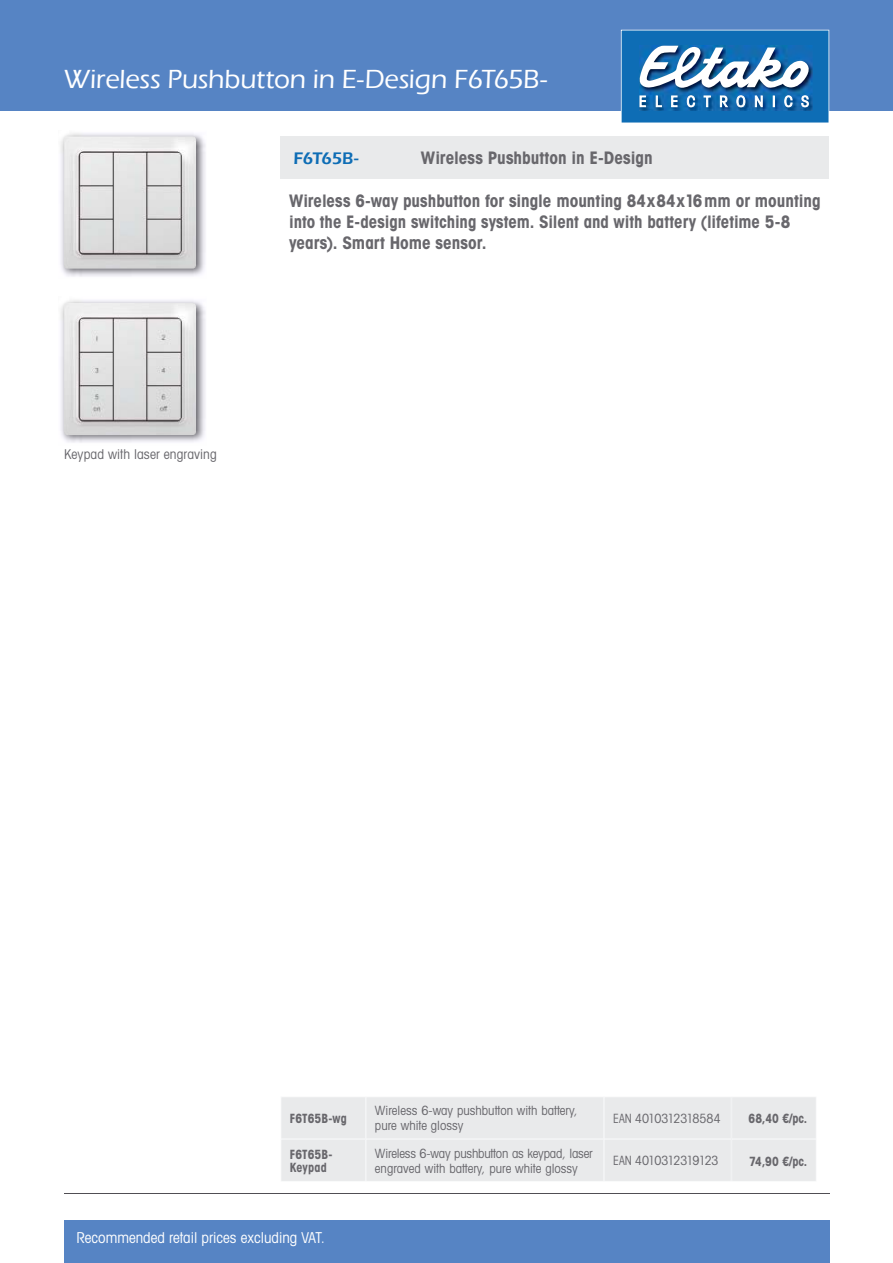
<style>
.page{position:relative;width:893px;height:1263px;background:#fff}
.page>*{position:absolute;margin:0;border:0;box-sizing:border-box;transform-origin:0 0}
.t1{font:500 27px "Eras ITC";letter-spacing:-.01em;color:#fff}
.t2{font:700 condensed 17.25px/20.7px "Avant Garde";color:#68676c}
.t3{font:600 17.25px "Eras ITC";letter-spacing:-.025em;color:#0e6db5}
.t4{font:condensed 15px "Avant Garde";color:#fff}
.t5{font:condensed 13.5px "Avant Garde";letter-spacing:.01em;color:#68676c}
.t6{font:condensed 12.75px/15.3px "Avant Garde";color:#68676c}
.t7{font:700 condensed 12.75px/13.5px "Avant Garde";letter-spacing:.01em;color:#68676c;scale:.95 1}
.t8{font:condensed 12.75px "Avant Garde";color:#68676c;scale:.9 1}
.t9{font:condensed 12.75px "Avant Garde";letter-spacing:-.07em;color:#68676c;scale:.9 1}
</style>
<div class="page">
<div style="left:0;top:0;width:893px;height:111px;background:#5684c4"></div>
<svg style="left:621px;top:30px;width:208px;height:93px;background:#4486bb"></svg>
<div style="left:64px;top:1220px;width:765px;height:43px;background:#5684c4"></div>
<hr style="left:64px;top:1194px;width:765px;height:1px;background:#504e53">
<div style="left:281px;top:136px;width:548px;height:43px;background:#e9eaeb"></div>
<div style="left:281px;top:1097px;width:535px;height:84px;background:#e9eaeb"></div>
<img style="left:60px;top:133px;width:146px;height:144px">
<img style="left:64px;top:136px;width:132px;height:133px">
<img style="left:60px;top:300px;width:146px;height:143px">
<img style="left:64px;top:303px;width:132px;height:132px">
<h1 class="t1" style="left:64px;top:64px;width:485px">Wireless Pushbutton in E-Design F6T65B-</h1>
<p class="t3" style="left:293px;top:149px;width:67px">F6T65B-</p>
<p class="t2" style="left:421px;top:149px;width:233px">Wireless Pushbutton in E-Design</p>
<p class="t2" style="left:289px;top:192px;width:533px">Wireless 6-way pushbutton for single mounting 84x84x16mm or mounting into the E-design switching system. Silent and with battery (lifetime 5-8 years). Smart Home sensor.</p>
<p class="t5" style="left:64px;top:449px;width:154px">Keypad with laser engraving</p>
<p class="t7" style="left:290px;top:1113px;width:61px">F6T65B-wg</p>
<p class="t6" style="left:375px;top:1104px;width:204px">Wireless 6-way pushbutton with battery, pure white glossy</p>
<p class="t8" style="left:613px;top:1114px;width:121px">EAN 4010312318584</p>
<p class="t7" style="left:748px;top:1113px;width:63px">68,40 €/pc.</p>
<p class="t7" style="left:290px;top:1149px;width:46px">F6T65B-<br>Keypad</p>
<p class="t6" style="left:375px;top:1147px;width:219px">Wireless 6-way pushbutton as keypad, laser engraved with battery, pure white glossy</p>
<p class="t9" style="left:613px;top:1156px;width:119px">EAN 4010312319123</p>
<p class="t7" style="left:749px;top:1155px;width:63px">74,90 €/pc.</p>
<p class="t4" style="left:77px;top:1232px;width:250px">Recommended retail prices excluding VAT.</p>
</div>
